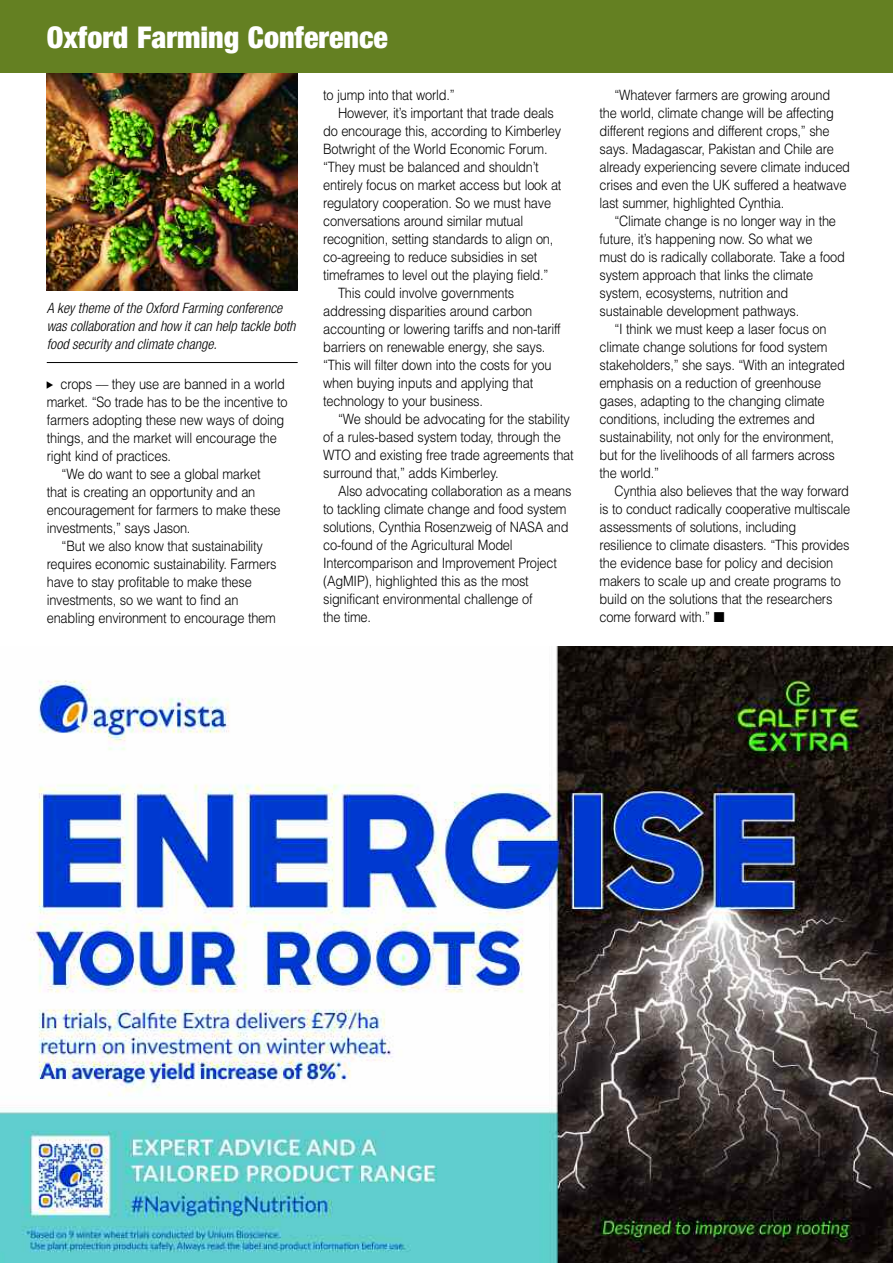
<style>
.page{position:relative;width:893px;height:1263px;background:#fff}
.page>*{position:absolute;margin:0;border:0;box-sizing:border-box;transform-origin:0 0}
.t1{font:900 condensed 30px "Helvetica Neue";color:#fff}
.t2{font:300 14.25px/18px "Helvetica";letter-spacing:-.015em;color:#000;scale:.9 1}
.t3{font:italic 300 condensed 14.25px/18px "Helvetica Neue";color:#000}
</style>
<div class="page">
<img style="left:47px;top:72px;width:251px;height:218px">
<hr style="left:47px;top:362px;width:251px;height:1px;background:#000">
<div style="left:0;top:0;width:893px;height:72px;background:#648022"></div>
<img style="left:0;top:646px;width:893px;height:617px">
<h1 class="t1" style="left:47px;top:27px;width:343px">Oxford Farming Conference</h1>
<p class="t2" style="left:323px;top:86px;width:148px">to jump into that world.”</p>
<p class="t2" style="left:338px;top:104px;width:241px">However, it’s important that trade deals</p>
<p class="t2" style="left:323px;top:122px;width:266px">do encourage this, according to Kimberley</p>
<p class="t2" style="left:323px;top:140px;width:251px">Botwright of the World Economic Forum.</p>
<p class="t2" style="left:323px;top:158px;width:241px">“They must be balanced and shouldn’t</p>
<p class="t2" style="left:323px;top:176px;width:266px">entirely focus on market access but look at</p>
<p class="t2" style="left:323px;top:194px;width:255px">regulatory cooperation. So we must have</p>
<p class="t2" style="left:323px;top:212px;width:224px">conversations around similar mutual</p>
<p class="t2" style="left:323px;top:230px;width:257px">recognition, setting standards to align on,</p>
<p class="t2" style="left:323px;top:248px;width:240px">co-agreeing to reduce subsidies in set</p>
<p class="t2" style="left:323px;top:266px;width:252px">timeframes to level out the playing field.”</p>
<p class="t2" style="left:338px;top:284px;width:197px">This could involve governments</p>
<p class="t2" style="left:323px;top:302px;width:234px">addressing disparities around carbon</p>
<p class="t2" style="left:323px;top:320px;width:266px">accounting or lowering tariffs and non-tariff</p>
<p class="t2" style="left:323px;top:338px;width:249px">barriers on renewable energy, she says.</p>
<p class="t2" style="left:323px;top:356px;width:255px">“This will filter down into the costs for you</p>
<p class="t2" style="left:323px;top:374px;width:235px">when buying inputs and applying that</p>
<p class="t2" style="left:323px;top:392px;width:179px">technology to your business.</p>
<p class="t2" style="left:338px;top:410px;width:259px">“We should be advocating for the stability</p>
<p class="t2" style="left:323px;top:428px;width:266px">of a rules-based system today, through the</p>
<p class="t2" style="left:323px;top:446px;width:280px">WTO and existing free trade agreements that</p>
<p class="t2" style="left:323px;top:464px;width:197px">surround that,” adds Kimberley.</p>
<p class="t2" style="left:338px;top:482px;width:261px">Also advocating collaboration as a means</p>
<p class="t2" style="left:323px;top:500px;width:272px">to tackling climate change and food system</p>
<p class="t2" style="left:323px;top:518px;width:274px">solutions, Cynthia Rosenzweig of NASA and</p>
<p class="t2" style="left:323px;top:536px;width:212px">co-found of the Agricultural Model</p>
<p class="t2" style="left:323px;top:554px;width:261px">Intercomparison and Improvement Project</p>
<p class="t2" style="left:323px;top:572px;width:230px">(AgMIP), highlighted this as the most</p>
<p class="t2" style="left:323px;top:590px;width:234px">significant environmental challenge of</p>
<p class="t2" style="left:323px;top:608px;width:55px">the time.</p>
<p class="t3" style="left:47px;top:301px;width:250px">A key theme of the Oxford Farming conference was collaboration and how it can help tackle both food security and climate change.</p>
<p class="t2" style="left:61px;top:375px;width:251px">crops –– they use are banned in a world</p>
<p class="t2" style="left:47px;top:393px;width:269px">market. “So trade has to be the incentive to</p>
<p class="t2" style="left:47px;top:411px;width:266px">farmers adopting these new ways of doing</p>
<p class="t2" style="left:47px;top:429px;width:257px">things, and the market will encourage the</p>
<p class="t2" style="left:47px;top:447px;width:140px">right kind of practices.</p>
<p class="t2" style="left:62px;top:465px;width:223px">“We do want to see a global market</p>
<p class="t2" style="left:47px;top:483px;width:233px">that is creating an opportunity and an</p>
<p class="t2" style="left:47px;top:501px;width:261px">encouragement for farmers to make these</p>
<p class="t2" style="left:47px;top:519px;width:161px">investments,” says Jason.</p>
<p class="t2" style="left:62px;top:537px;width:225px">“But we also know that sustainability</p>
<p class="t2" style="left:47px;top:555px;width:257px">requires economic sustainability. Farmers</p>
<p class="t2" style="left:47px;top:573px;width:229px">have to stay profitable to make these</p>
<p class="t2" style="left:47px;top:591px;width:214px">investments, so we want to find an</p>
<p class="t2" style="left:47px;top:609px;width:256px">enabling environment to encourage them</p>
<p class="t2" style="left:600px;top:86px;width:280px;text-indent:15px">“Whatever farmers are growing around the world, climate change will be affecting different regions and different crops,” she says. Madagascar, Pakistan and Chile are already experiencing severe climate induced crises and even the UK suffered a heatwave last summer, highlighted Cynthia.</p>
<p class="t2" style="left:600px;top:212px;width:274px;text-indent:15px">“Climate change is no longer way in the future, it’s happening now. So what we<br>must do is radically collaborate. Take a food system approach that links the climate system, ecosystems, nutrition and sustainable development pathways.</p>
<p class="t2" style="left:600px;top:320px;width:274px;text-indent:15px">“I think we must keep a laser focus on climate change solutions for food system stakeholders,” she says. “With an integrated emphasis on a reduction of greenhouse gases, adapting to the changing climate conditions, including the extremes and sustainability, not only for the environment, but for the livelihoods of all farmers across the world.”</p>
<p class="t2" style="left:600px;top:482px;width:280px;text-indent:15px">Cynthia also believes that the way forward is to conduct radically cooperative multiscale assessments of solutions, including resilience to climate disasters. “This provides the evidence base for policy and decision makers to scale up and create programs to build on the solutions that the researchers come forward with.” ■</p>
</div>
